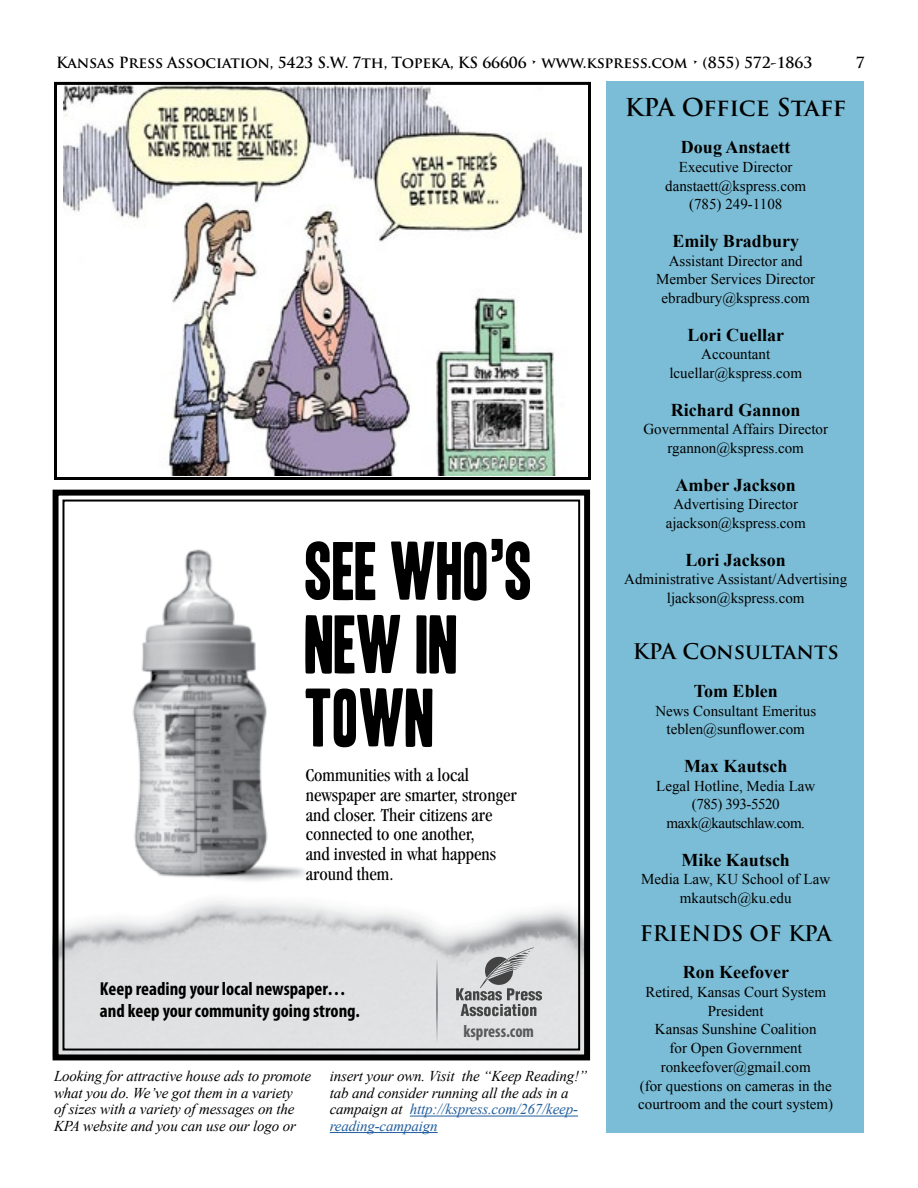
<style>
.page{position:relative;width:918px;height:1188px;background:#fff}
.page>*{position:absolute;margin:0;border:0;box-sizing:border-box;transform-origin:0 0}
.t1{font:71.4px/73.3px "Headline One HPLHS";color:#000}
.t2{font:700 24px "Trajan Pro";letter-spacing:-.02em;color:#000}
.t3{font:700 21px "Trajan Pro";color:#000}
.t4{font:condensed 18.9px/19.8px "Garamond";color:#000}
.t5{font:700 condensed 18.9px/21.8px "Myriad Pro";color:#000}
.t6{font:700 18px "Times New Roman";color:#000}
.t7{font:700 condensed 17.4px "Myriad Pro";color:#58595b}
.t8{font:15px/18.8px "Times New Roman";color:#000;text-align:center}
.t9{font:italic 15px/16.5px "Times New Roman";letter-spacing:-.01em;color:#000}
.t10{font:700 15px "Trajan Pro";letter-spacing:-.01em;color:#000}
.t11{font:15px/18.8px "Times New Roman";letter-spacing:-.03em;color:#000;text-align:center}
.s1{color:#215e9e}
</style>
<div class="page">
<div style="left:606px;top:81px;width:258px;height:1051px;background:#7bbdd6"></div>
<svg style="left:53px;top:490px;width:537px;height:570px"></svg>
<div style="left:62px;top:500px;width:518px;height:551px;border:2px solid #000"></div>
<hr style="left:410px;top:1116px;width:168px;height:1px;background:#215e9e">
<hr style="left:330px;top:1132px;width:108px;height:1px;background:#215e9e">
<img style="left:63px;top:86px;width:518px;height:390px">
<div style="left:54px;top:82px;width:537px;height:398px;border:3px solid #000"></div>
<p class="t10" style="left:56px;top:53px;width:758px">Kansas Press Association, 5423 S.W. 7th, Topeka, KS 66606 • www.kspress.com • (855) 572-1863</p>
<p class="t10" style="left:856px;top:53px;width:10px">7</p>
<h2 class="t2" style="left:625px;top:92px;width:223px">KPA Office Staff</h2>
<p class="t6" style="left:681px;top:135px;width:111px">Doug Anstaett</p>
<p class="t8" style="left:665px;top:157px;width:142px">Executive Director danstaett@kspress.com (785) 249-1108</p>
<p class="t6" style="left:672px;top:228px;width:128px">Emily Bradbury</p>
<p class="t8" style="left:656px;top:251px;width:161px">Assistant Director and<br>Member Services Director ebradbury@kspress.com</p>
<p class="t6" style="left:688px;top:322px;width:98px">Lori Cuellar</p>
<p class="t8" style="left:669px;top:345px;width:134px">Accountant lcuellar@kspress.com</p>
<p class="t6" style="left:671px;top:397px;width:131px">Richard Gannon</p>
<p class="t8" style="left:643px;top:420px;width:186px">Governmental Affairs Director rgannon@kspress.com</p>
<p class="t6" style="left:676px;top:472px;width:122px">Amber Jackson</p>
<p class="t8" style="left:666px;top:495px;width:142px">Advertising Director ajackson@kspress.com</p>
<p class="t6" style="left:685px;top:547px;width:102px">Lori Jackson</p>
<p class="t8" style="left:624px;top:570px;width:224px">Administrative Assistant/Advertising ljackson@kspress.com</p>
<h3 class="t3" style="left:633px;top:639px;width:208px">KPA Consultants</h3>
<p class="t6" style="left:694px;top:678px;width:85px">Tom Eblen</p>
<p class="t8" style="left:655px;top:701px;width:162px">News Consultant Emeritus teblen@sunflower.com</p>
<p class="t6" style="left:684px;top:753px;width:105px">Max Kautsch</p>
<p class="t11" style="left:656px;top:776px;width:161px">Legal Hotline, Media Law (785) 393-5520 maxk@kautschlaw.com.</p>
<p class="t6" style="left:681px;top:847px;width:110px">Mike Kautsch</p>
<p class="t8" style="left:641px;top:870px;width:190px">Media Law, KU School of Law mkautsch@ku.edu</p>
<h3 class="t3" style="left:640px;top:920px;width:193px">FRIENDS OF KPA</h3>
<p class="t6" style="left:683px;top:960px;width:108px">Ron Keefover</p>
<p class="t8" style="left:638px;top:982px;width:196px">Retired, Kansas Court System<br>President<br>Kansas Sunshine Coalition<br>for Open Government ronkeefover@gmail.com<br>(for questions on cameras in the courtroom and the court system)</p>
<h1 class="t1" style="left:306px;top:536px;width:229px">SEE WHO’S<br>NEW IN<br>TOWN</h1>
<p class="t4" style="left:306px;top:765px;width:212px">Communities with a local newspaper are smarter, stronger and closer. Their citizens are connected to one another,<br>and invested in what happens around them.</p>
<p class="t5" style="left:100px;top:978px;width:261px">Keep reading your local newspaper… and keep your community going strong.</p>
<p class="t7" style="left:463px;top:1020px;width:72px">kspress.com</p>
<p class="t9" style="left:54px;top:1068px;width:259px">Looking for attractive house ads to promote what you do. We’ve got them in a variety<br>of sizes with a variety of messages on the KPA website and you can use our logo or</p>
<p class="t9" style="left:330px;top:1068px;width:259px">insert your own. Visit the “Keep Reading!” tab and consider running all the ads in a campaign at <span class="s1">http://kspress.com/267/keep&shy;reading-campaign</span></p>
</div>
